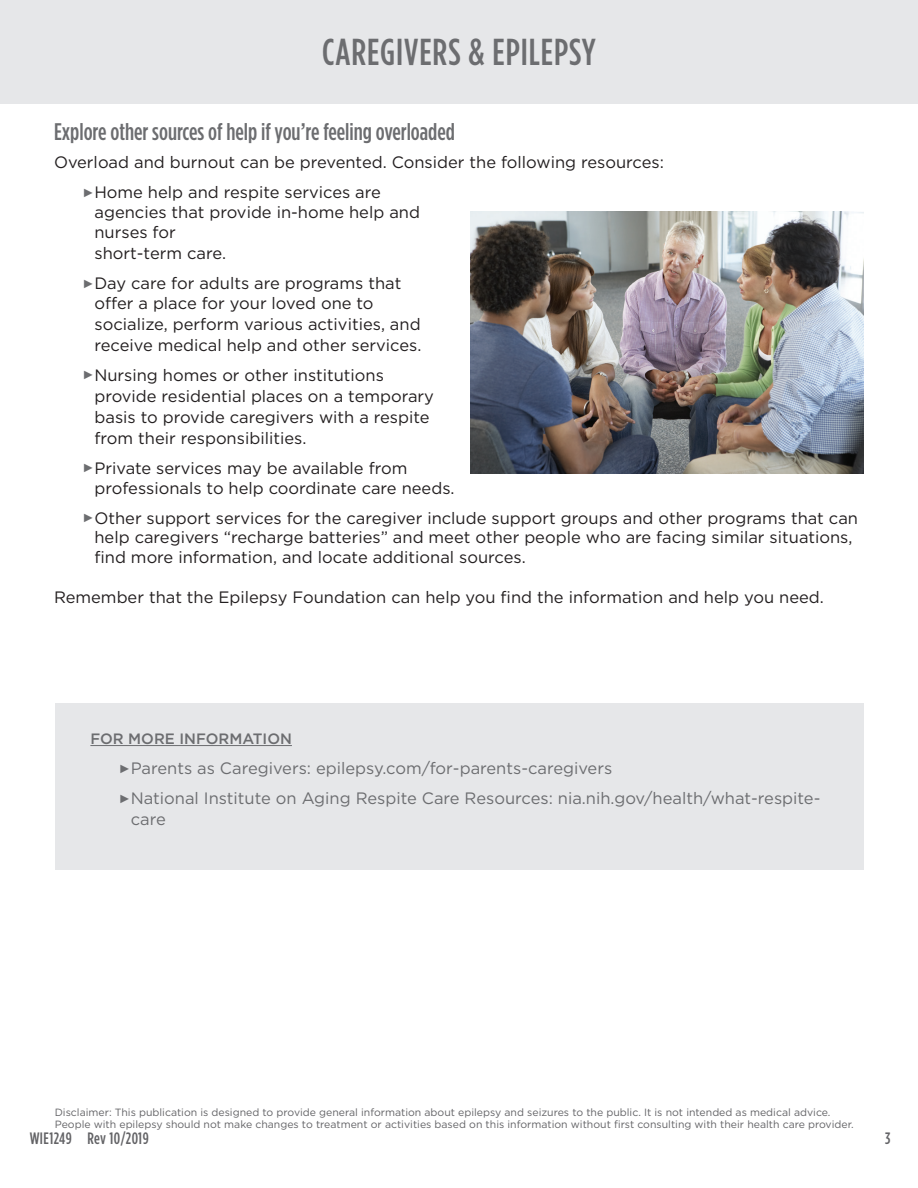
<style>
.page{position:relative;width:918px;height:1188px;background:#fff}
.page>*{position:absolute;margin:0;border:0;box-sizing:border-box;transform-origin:0 0}
.t1{font:500 37.5px "Gotham Condensed";letter-spacing:.025em;color:#6c6d70}
.t2{font:500 24px "Gotham Condensed";color:#6c6d70}
.Paragraph_Style_1{font:16.5px/20.2px "Gotham";color:#231f20}
.t3{font:16.5px/21px "Gotham";color:#6c6d70}
.t4{font:500 16.5px "Gotham Condensed";letter-spacing:.025em;color:#636366}
.t5{font:500 15px "Gotham";color:#6c6d70}
.t6{font:10.5px/12.6px "Gotham";color:#636366}
.s1{font-family:"Arial";font-weight:700;font-size:12px;color:#6c6d70}
.s2{font-family:"Arial";font-weight:700;font-size:12px}
</style>
<div class="page">
<div style="left:0;top:0;width:918px;height:104px;background:#e6e7e9"></div>
<img style="left:471px;top:211px;width:393px;height:263px">
<div style="left:56px;top:703px;width:808px;height:167px;background:#e6e7e9"></div>
<hr style="left:90px;top:745px;width:202px;height:1px;background:#6c6d70">
<h1 class="t1" style="left:322px;top:31px;width:275px">CAREGIVERS &amp; EPILEPSY</h1>
<p class="t2" style="left:54px;top:118px;width:403px">Explore other sources of help if you’re feeling overloaded</p>
<p class="Paragraph_Style_1" style="left:54px;top:152px;width:612px">Overload and burnout can be prevented. Consider the following resources:</p>
<p class="Paragraph_Style_1" style="left:94px;top:182px;width:327px;text-indent:-12px"><span class="s1">►</span>Home help and respite services are agencies that provide in-home help and nurses for<br>short-term care.</p>
<p class="Paragraph_Style_1" style="left:94px;top:273px;width:328px;text-indent:-12px"><span class="s1">►</span>Day care for adults are programs that offer a place for your loved one to socialize, perform various activities, and receive medical help and other services.</p>
<p class="Paragraph_Style_1" style="left:94px;top:364px;width:341px;line-height:21px;text-indent:-12px"><span class="s1">►</span>Nursing homes or other institutions provide residential places on a temporary basis to provide caregivers with a respite from their responsibilities.</p>
<p class="Paragraph_Style_1" style="left:94px;top:458px;width:362px;line-height:19.8px;text-indent:-12px"><span class="s1">►</span>Private services may be available from professionals to help coordinate care needs.</p>
<p class="Paragraph_Style_1" style="left:94px;top:508px;width:765px;line-height:19.8px;text-indent:-12px"><span class="s1">►</span>Other support services for the caregiver include support groups and other programs that can help caregivers “recharge batteries” and meet other people who are facing similar situations, find more information, and locate additional sources.</p>
<p class="Paragraph_Style_1" style="left:54px;top:587px;width:771px">Remember that the Epilepsy Foundation can help you find the information and help you need.</p>
<p class="t5" style="left:90px;top:729px;width:203px">FOR MORE INFORMATION</p>
<p class="t3" style="left:119px;top:757px;width:495px"><span class="s2">►</span>Parents as Caregivers: epilepsy.com/for-parents-caregivers</p>
<p class="t3" style="left:131px;top:787px;width:691px;text-indent:-12px"><span class="s2">►</span>National Institute on Aging Respite Care Resources: nia.nih.gov/health/what-respite&shy;care</p>
<p class="t6" style="left:55px;top:1106px;width:800px">Disclaimer: This publication is designed to provide general information about epilepsy and seizures to the public. It is not intended as medical advice.<br>People with epilepsy should not make changes to treatment or activities based on this information without first consulting with their health care provider.</p>
<p class="t4" style="left:30px;top:1130px;width:120px">WIE1249 Rev 10/2019</p>
<p class="t4" style="left:885px;top:1130px;width:7px">3</p>
</div>
